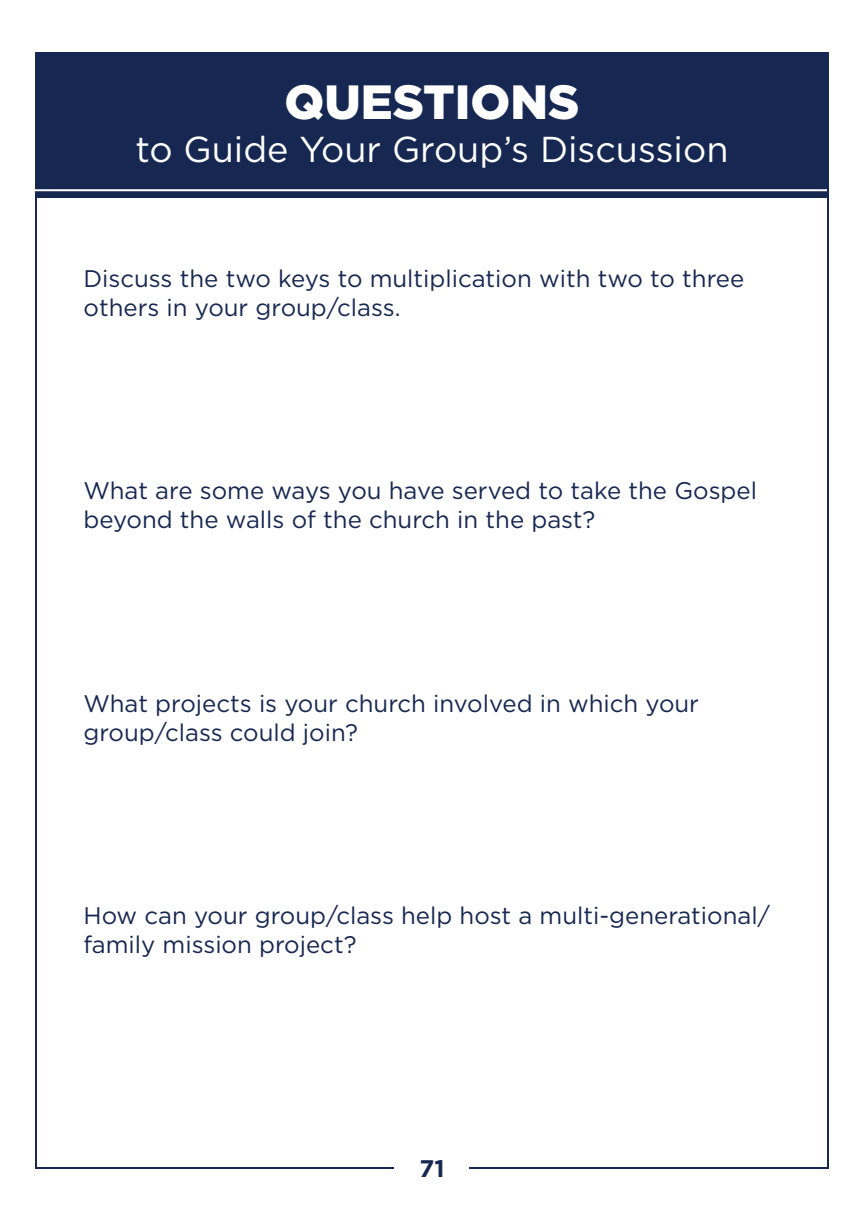
<style>
.page{position:relative;width:864px;height:1224px;background:#fff}
.page>*{position:absolute;margin:0;border:0;box-sizing:border-box;transform-origin:0 0}
.t1{font:900 48px "Gotham";color:#fff}
.t2{font:36px "Gotham";color:#fff}
.t3{font:24px/28.8px "Gotham";color:#162751}
.t4{font:700 24px "Gotham";color:#162751}
</style>
<div class="page">
<div style="left:35px;top:53px;width:792px;height:145px;background:#162751"></div>
<hr style="left:33px;top:189px;width:794px;height:2px;background:#fff">
<h1 class="t1" style="left:285px;top:69px;width:296px">QUESTIONS</h1>
<h2 class="t2" style="left:135px;top:126px;width:595px">to Guide Your Group’s Discussion</h2>
<p class="t3" style="left:84px;top:264px;width:662px">Discuss the two keys to multiplication with two to three others in your group/class.</p>
<p class="t3" style="left:84px;top:476px;width:675px">What are some ways you have served to take the Gospel beyond the walls of the church in the past?</p>
<p class="t3" style="left:84px;top:688px;width:617px">What projects is your church involved in which your group/class could join?</p>
<p class="t3" style="left:84px;top:901px;width:688px">How can your group/class help host a multi-generational/ family mission project?</p>
<p class="t4" style="left:419px;top:1152px;width:27px">71</p>
</div>
